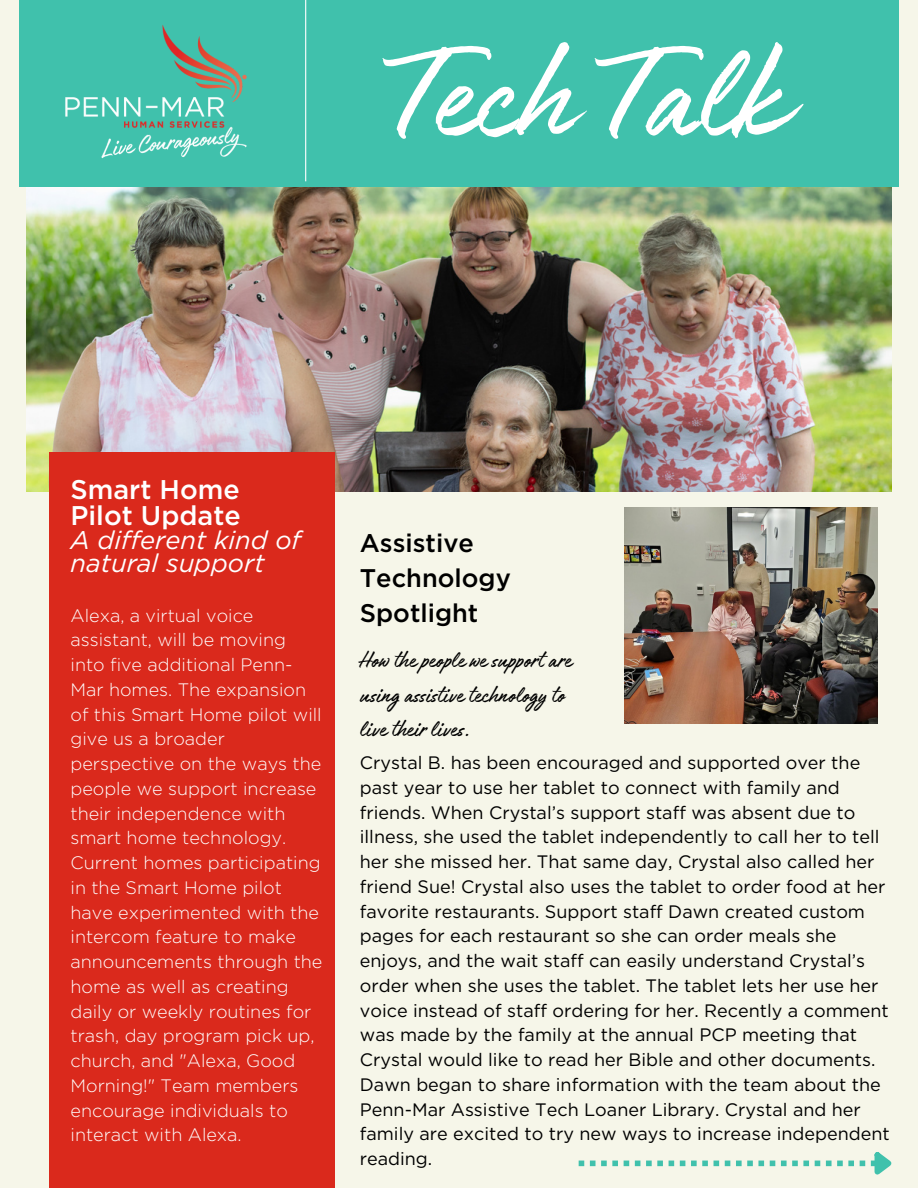
<style>
.page{position:relative;width:918px;height:1188px;background:#f6f6e9}
.page>*{position:absolute;margin:0;border:0;box-sizing:border-box;transform-origin:0 0}
.t1{font:147px "Authenia Solid";color:#fff}
.t2{font:500 27px/25.8px "Gotham";color:#fff}
.t3{font:25.5px/34.8px "Authenia Solid";color:#000}
.t4{font:italic 25.5px/23.7px "Gotham";color:#fff}
.t5{font:500 25.5px/34.8px "Gotham";color:#000}
.t6{font:18px/24.8px "Gotham";color:#000}
.t7{font:300 18px/24.8px "Gotham";color:#fff}
</style>
<div class="page">
<img style="left:26px;top:187px;width:865px;height:305px">
<img style="left:625px;top:507px;width:253px;height:216px">
<div style="left:19px;top:0;width:880px;height:187px;background:#40c1ac"></div>
<img style="left:65px;top:25px;width:182px;height:134px">
<div style="left:49px;top:453px;width:286px;height:735px;background:#da291c"></div>
<hr style="left:305px;top:0;width:1px;height:181px;background:#fff">
<svg style="left:579px;top:1152px;width:313px;height:23px"></svg>
<p class="t1" style="left:387px;top:19px;width:401px">Tech Talk</p>
<p class="t2" style="left:71px;top:477px;width:172px">Smart Home<br>Pilot Update</p>
<p class="t4" style="left:71px;top:528px;width:232px">A different kind of natural support</p>
<p class="t5" style="left:360px;top:526px;width:153px">Assistive<br>Technology<br>Spotlight</p>
<p class="t3" style="left:360px;top:644px;width:213px">How the people we support are using assistive technology to live their lives.</p>
<p class="t6" style="left:360px;top:750px;width:531px">Crystal B. has been encouraged and supported over the past year to use her tablet to connect with family and friends. When Crystal’s support staff was absent due to illness, she used the tablet independently to call her to tell her she missed her. That same day, Crystal also called her friend Sue! Crystal also uses the tablet to order food at her favorite restaurants. Support staff Dawn created custom pages for each restaurant so she can order meals she enjoys, and the wait staff can easily understand Crystal’s order when she uses the tablet. The tablet lets her use her voice instead of staff ordering for her. Recently a comment was made by the family at the annual PCP meeting that Crystal would like to read her Bible and other documents.<br>Dawn began to share information with the team about the Penn-Mar Assistive Tech Loaner Library. Crystal and her family are excited to try new ways to increase independent reading.</p>
<p class="t7" style="left:71px;top:603px;width:253px">Alexa, a virtual voice assistant, will be moving into five additional Penn-<br>Mar homes. The expansion of this Smart Home pilot will give us a broader perspective on the ways the people we support increase their independence with smart home technology.<br>Current homes participating in the Smart Home pilot have experimented with the intercom feature to make announcements through the home as well as creating daily or weekly routines for trash, day program pick up, church, and "Alexa, Good<br>Morning!" Team members encourage individuals to interact with Alexa.</p>
</div>
